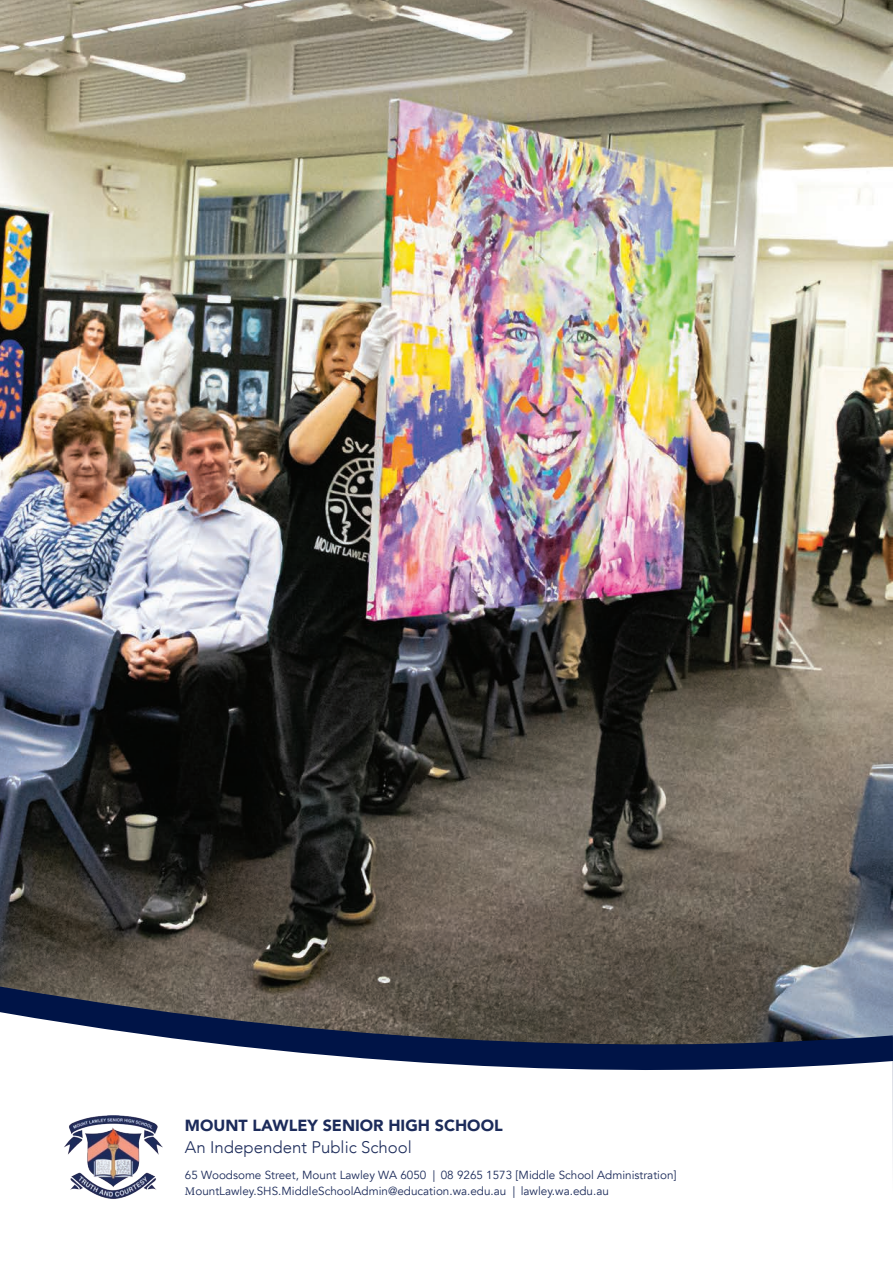
<style>
.page{position:relative;width:893px;height:1263px;background:#fff}
.page>*{position:absolute;margin:0;border:0;box-sizing:border-box;transform-origin:0 0}
.t1{font:300 16.8px "Avenir";color:#1c2b5a}
.t2{font:900 16.05px "Avenir";color:#1c2b5a}
.t3{font:11.7px/16.5px "Avenir";color:#1c2b5a}
.s1{font-family:"Minion Pro"}
</style>
<div class="page">
<img style="left:0;top:0;width:893px;height:986px">
<svg style="left:0;top:988px;width:893px;height:24px;background:#5d5b5a"></svg>
<svg style="left:0;top:1012px;width:893px;height:187px"></svg>
<h2 class="t2" style="left:185px;top:1112px;width:319px">MOUNT LAWLEY SENIOR HIGH SCHOOL</h2>
<h1 class="t1" style="left:185px;top:1137px;width:228px">An Independent Public School</h1>
<p class="t3" style="left:185px;top:1166px;width:493px">65 Woodsome Street, Mount Lawley WA 6050 <span class="s1">|</span> 08 9265 1573 [Middle School Administration]<br><span class="s1">M</span>ountLawley.SHS.MiddleSchoolAdmin@education.wa.edu.au <span class="s1">|</span> lawley.wa.edu.au</p>
</div>
